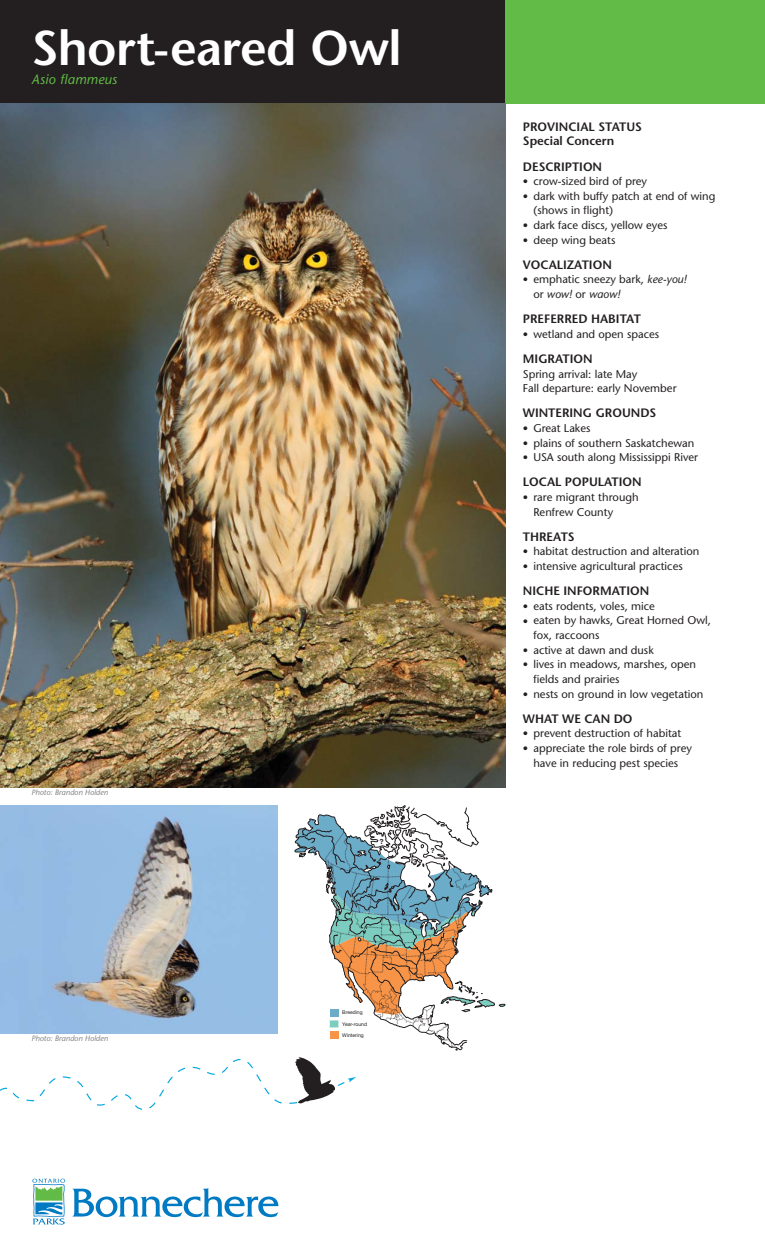
<style>
.page{position:relative;width:765px;height:1260px;background:#fff}
.page>*{position:absolute;margin:0;border:0;box-sizing:border-box;transform-origin:0 0}
.t1{font:600 48.75px "Stone Sans";letter-spacing:-.01em;color:#fff}
.t2{font:italic 13.62px "Stone Sans";letter-spacing:.015em;color:#62bb46}
.t3{font:600 12.25px/14.6px "Stone Sans";color:#231f20}
.t4{font:11.25px/14.6px "Stone Sans";color:#231f20}
.t5{font:italic 7.75px "Stone Sans";color:#808285}
.t6{font:700 7px "Helvetica";color:#231f20}
.t7{font:5.12px "Helvetica Neue";color:#231f20}
.s1{font-size:10.75px}
.s2{font-style:italic}
</style>
<div class="page">
<div style="left:0;top:0;width:765px;height:103px;background:#231f20"></div>
<div style="left:505px;top:0;width:260px;height:103px;background:#62bb46"></div>
<img style="left:0;top:103px;width:505px;height:685px">
<img style="left:0;top:805px;width:277px;height:229px">
<svg style="left:294px;top:805px;width:211px;height:246px"></svg>
<div style="left:330px;top:1020px;width:8px;height:7px;background:#7cccbf"></div>
<div style="left:330px;top:1032px;width:8px;height:7px;background:#f79448"></div>
<svg style="left:0;top:1057px;width:356px;height:53px"></svg>
<svg style="left:72px;top:1188px;width:206px;height:29px"></svg>
<svg style="left:32px;top:1179px;width:33px;height:46px"></svg>
<p class="t1" style="left:32px;top:29px;width:372px">Short-eared Owl</p>
<p class="t2" style="left:32px;top:74px;width:87px">Asio flammeus</p>
<p class="t5" style="left:32px;top:789px;width:78px">Photo: Brandon Holden</p>
<p class="t5" style="left:32px;top:1035px;width:78px">Photo: Brandon Holden</p>
<p class="t6" style="left:368px;top:828px;width:6px">?</p>
<p class="t6" style="left:379px;top:839px;width:6px">?</p>
<p class="t6" style="left:413px;top:859px;width:6px">?</p>
<p class="t6" style="left:431px;top:848px;width:6px">?</p>
<p class="t7" style="left:342px;top:1011px;width:22px">Breeding</p>
<p class="t7" style="left:342px;top:1022px;width:26px">Year-round</p>
<p class="t7" style="left:342px;top:1033px;width:23px">Wintering</p>
<p class="t3" style="left:523px;top:120px;width:121px">PROVINCIAL STATUS<br>Special Concern</p>
<h5 class="t3" style="left:523px;top:160px;width:81px">DESCRIPTION</h5>
<p class="t4" style="left:523px;top:175px;width:126px"><span class="s1">•</span> crow-sized bird of prey</p>
<p class="t4" style="left:533px;top:190px;width:184px;text-indent:-11px"><span class="s1">•</span> dark with buffy patch at end of wing (shows in flight)</p>
<p class="t4" style="left:523px;top:219px;width:146px"><span class="s1">•</span> dark face discs, yellow eyes</p>
<p class="t4" style="left:523px;top:234px;width:94px"><span class="s1">•</span> deep wing beats</p>
<h5 class="t3" style="left:523px;top:259px;width:90px">VOCALIZATION</h5>
<p class="t4" style="left:533px;top:273px;width:155px;text-indent:-11px"><span class="s1">•</span> emphatic sneezy bark, <span class="s2">kee-you! </span>or <span class="s2">wow!</span> or <span class="s2">waow!</span></p>
<h5 class="t3" style="left:523px;top:313px;width:120px">PREFERRED HABITAT</h5>
<p class="t4" style="left:523px;top:328px;width:138px"><span class="s1">•</span> wetland and open spaces</p>
<h5 class="t3" style="left:523px;top:353px;width:71px">MIGRATION</h5>
<p class="t4" style="left:523px;top:368px;width:155px">Spring arrival: late May<br>Fall departure: early November</p>
<h5 class="t3" style="left:523px;top:407px;width:135px">WINTERING GROUNDS</h5>
<p class="t4" style="left:523px;top:422px;width:69px"><span class="s1">•</span> Great Lakes</p>
<p class="t4" style="left:523px;top:437px;width:173px"><span class="s1">•</span> plains of southern Saskatchewan</p>
<p class="t4" style="left:523px;top:451px;width:177px"><span class="s1">•</span> USA south along Mississippi River</p>
<h5 class="t3" style="left:523px;top:476px;width:120px">LOCAL POPULATION</h5>
<p class="t4" style="left:533px;top:491px;width:107px;text-indent:-11px"><span class="s1">•</span> rare migrant through<br>Renfrew County</p>
<h5 class="t3" style="left:523px;top:531px;width:53px">THREATS</h5>
<p class="t4" style="left:523px;top:545px;width:178px"><span class="s1">•</span> habitat destruction and alteration</p>
<p class="t4" style="left:523px;top:560px;width:161px"><span class="s1">•</span> intensive agricultural practices</p>
<h5 class="t3" style="left:523px;top:585px;width:128px">NICHE INFORMATION</h5>
<p class="t4" style="left:523px;top:600px;width:134px"><span class="s1">•</span> eats rodents, voles, mice</p>
<p class="t4" style="left:533px;top:614px;width:179px;text-indent:-11px"><span class="s1">•</span> eaten by hawks, Great Horned Owl, fox, raccoons</p>
<p class="t4" style="left:523px;top:644px;width:132px"><span class="s1">•</span> active at dawn and dusk</p>
<p class="t4" style="left:533px;top:658px;width:164px;text-indent:-11px"><span class="s1">•</span> lives in meadows, marshes, open fields and prairies</p>
<p class="t4" style="left:523px;top:688px;width:182px"><span class="s1">•</span> nests on ground in low vegetation</p>
<h5 class="t3" style="left:523px;top:712px;width:111px">WHAT WE CAN DO</h5>
<p class="t4" style="left:523px;top:727px;width:160px"><span class="s1">•</span> prevent destruction of habitat</p>
<p class="t4" style="left:523px;top:742px;width:171px;text-align:center"><span class="s1">•</span> appreciate the role birds of prey have in reducing pest species</p>
</div>
